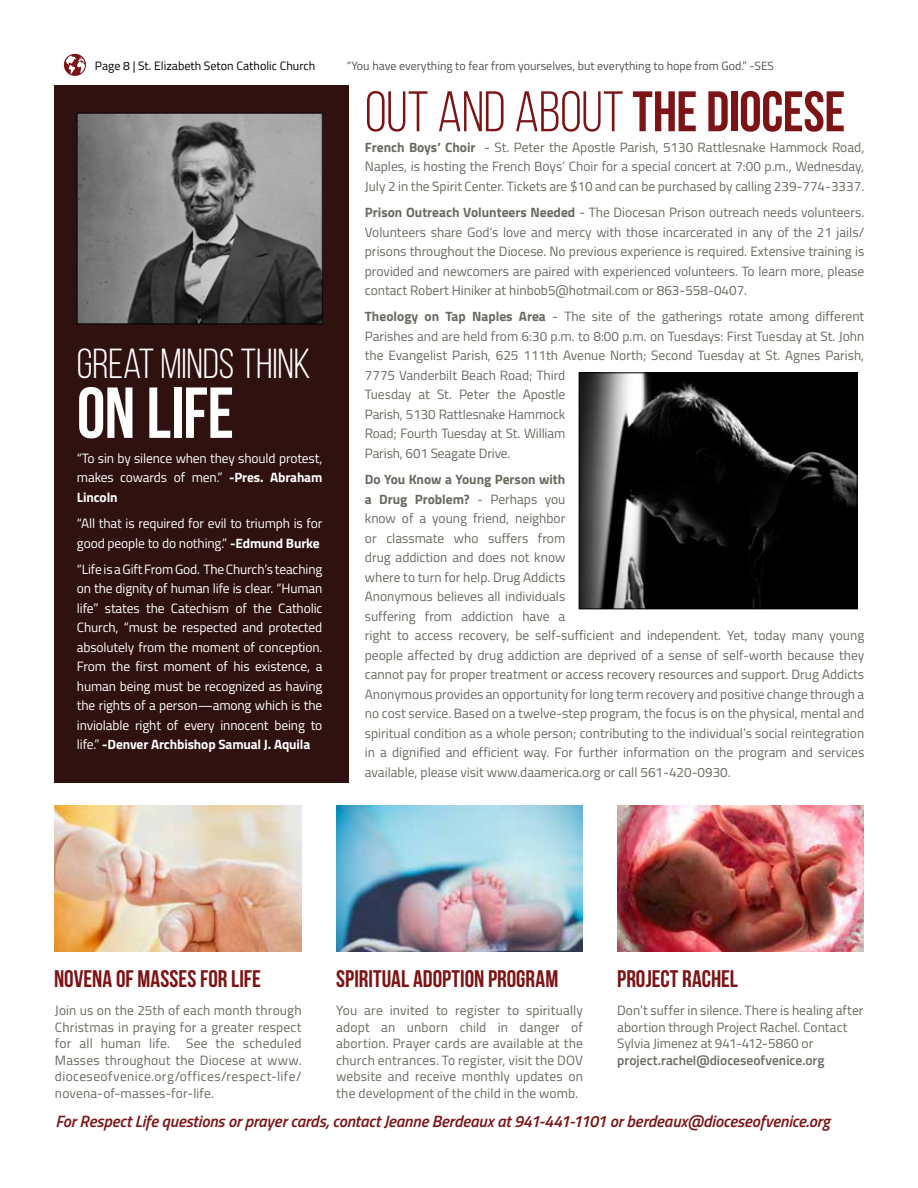
<style>
.page{position:relative;width:918px;height:1188px;background:#fff}
.page>*{position:absolute;margin:0;border:0;box-sizing:border-box;transform-origin:0 0}
.t1{font:72px "Bebas Neue";letter-spacing:-.01em;color:#fff}
.t2{font:57px "Bebas Neue";letter-spacing:-.005em;color:#7c1315}
.t3{font:42px "Bebas Neue";letter-spacing:-.005em;color:#fff}
.t4{font:700 24px "Bebas Neue";color:#7c1315}
.t5{font:italic 600 16.5px "Titillium";letter-spacing:-.01em;color:#7c1315}
.t6{font:13.5px/19.5px "Titillium";color:#686960;text-align:justify}
.t7{font:13.5px/19.5px "Titillium";letter-spacing:-.01em;color:#fff;text-align:justify}
.t8{font:600 13.5px "Titillium";color:#686960}
.t9{font:12.15px "Titillium";color:#000}
.t10{font:12px "Titillium";color:#515254}
.s1{font-weight:700}
</style>
<div class="page">
<div style="left:54px;top:86px;width:294px;height:697px;background:#2f1110"></div>
<svg style="left:64px;top:54px;width:22px;height:22px"></svg>
<img style="left:55px;top:806px;width:247px;height:145px">
<img style="left:617px;top:806px;width:247px;height:145px">
<img style="left:336px;top:806px;width:247px;height:145px">
<img style="left:79px;top:115px;width:241px;height:207px">
<div style="left:77px;top:113px;width:245px;height:211px;border:1px solid #000"></div>
<img style="left:581px;top:375px;width:274px;height:232px">
<div style="left:579px;top:373px;width:278px;height:236px;border:1px solid #000"></div>
<p class="t9" style="left:95px;top:57px;width:222px">Page 8 | St. Elizabeth Seton Catholic Church</p>
<h3 class="t3" style="left:77px;top:341px;width:235px">GREAT MINDS THINK</h3>
<h1 class="t1" style="left:77px;top:374px;width:159px">ON LIFE</h1>
<p class="t7" style="left:77px;top:448px;width:247px">“To sin by silence when they should protest, makes cowards of men.” <span class="s1">-Pres. Abraham Lincoln</span></p>
<p class="t7" style="left:77px;top:513px;width:247px">“All that is required for evil to triumph is for good people to do nothing.” <span class="s1">-Edmund Burke</span></p>
<p class="t7" style="left:77px;top:559px;width:247px">“Life is a Gift From God. The Church’s teaching on the dignity of human life is clear. “Human life” states the Catechism of the Catholic Church, “must be respected and protected absolutely from the moment of conception.<br>From the first moment of his existence, a human being must be recognized as having the rights of a person—among which is the inviolable right of every innocent being to life.” <span class="s1">-Denver Archbishop Samual J. Aquila</span></p>
<p class="t10" style="left:347px;top:57px;width:429px">“You have everything to fear from yourselves, but everything to hope from God.” -SES</p>
<h2 class="t2" style="left:365px;top:81px;width:482px">OUT AND ABOUT <span class="s1">THE DIOCESE</span></h2>
<p class="t6" style="left:365px;top:137px;width:501px"><span class="s1">French Boys’ Choir</span> - St. Peter the Apostle Parish, 5130 Rattlesnake Hammock Road, Naples, is hosting the French Boys’ Choir for a special concert at 7:00 p.m., Wednesday, July 2 in the Spirit Center. Tickets are $10 and can be purchased by calling 239-774-3337.</p>
<p class="t6" style="left:365px;top:202px;width:501px"><span class="s1">Prison Outreach Volunteers Needed</span> - The Diocesan Prison outreach needs volunteers.<br>Volunteers share God’s love and mercy with those incarcerated in any of the 21 jails/ prisons throughout the Diocese. No previous experience is required. Extensive training is provided and newcomers are paired with experienced volunteers. To learn more, please contact Robert Hiniker at hinbob5@hotmail.com or 863-558-0407.</p>
<p class="t6" style="left:365px;top:306px;width:501px;text-align:left"><span class="s1">Theology on Tap Naples Area</span> - The site of the gatherings rotate among different Parishes and are held from 6:30 p.m. to 8:00 p.m. on Tuesdays: First Tuesday at St. John the Evangelist Parish, 625 111th Avenue North; Second Tuesday at St. Agnes Parish, 7775 Vanderbilt Beach Road; Third<br>Tuesday at St. Peter the Apostle<br>Parish, 5130 Rattlesnake Hammock<br>Road; Fourth Tuesday at St. William<br>Parish, 601 Seagate Drive.</p>
<p class="t6" style="left:365px;top:469px;width:501px;text-align:left"><span class="s1">Do You Know a Young Person with<br>a Drug Problem?</span> - Perhaps you<br>know of a young friend, neighbor<br>or classmate who suffers from<br>drug addiction and does not know<br>where to turn for help. Drug Addicts<br>Anonymous believes all individuals<br>suffering from addiction have a<br>right to access recovery, be self-sufficient and independent. Yet, today many young people affected by drug addiction are deprived of a sense of self-worth because they cannot pay for proper treatment or access recovery resources and support. Drug Addicts Anonymous provides an opportunity for long term recovery and positive change through a no cost service. Based on a twelve-step program, the focus is on the physical, mental and spiritual condition as a whole person; contributing to the individual’s social reintegration in a dignified and efficient way. For further information on the program and services available, please visit www.daamerica.org or call 561-420-0930.</p>
<h3 class="t4" style="left:54px;top:965px;width:208px">NOVENA OF MASSES FOR LIFE</h3>
<h3 class="t4" style="left:336px;top:965px;width:224px">SPIRITUAL ADOPTION PROGRAM</h3>
<h3 class="t4" style="left:617px;top:965px;width:122px">PROJECT RACHEL</h3>
<p class="t6" style="left:617px;top:1002px;width:248px;line-height:16.5px;text-align:left">Don’t suffer in silence. There is healing after abortion through Project Rachel. Contact<br>Sylvia Jimenez at 941-412-5860 or</p>
<p class="t8" style="left:617px;top:1050px;width:209px">project.rachel@dioceseofvenice.org</p>
<p class="t6" style="left:55px;top:1002px;width:248px;line-height:16.5px">Join us on the 25th of each month through Christmas in praying for a greater respect for all human life. See the scheduled Masses throughout the Diocese at www. dioceseofvenice.org/offices/respect-life/ novena-of-masses-for-life.</p>
<p class="t6" style="left:336px;top:1002px;width:248px;line-height:16.5px">You are invited to register to spiritually adopt an unborn child in danger of abortion. Prayer cards are available at the church entrances. To register, visit the DOV website and receive monthly updates on the development of the child in the womb.</p>
<p class="t5" style="left:55px;top:1109px;width:776px">For Respect Life questions or prayer cards, contact Jeanne Berdeaux at 941-441-1101 or berdeaux@dioceseofvenice.org</p>
</div>
